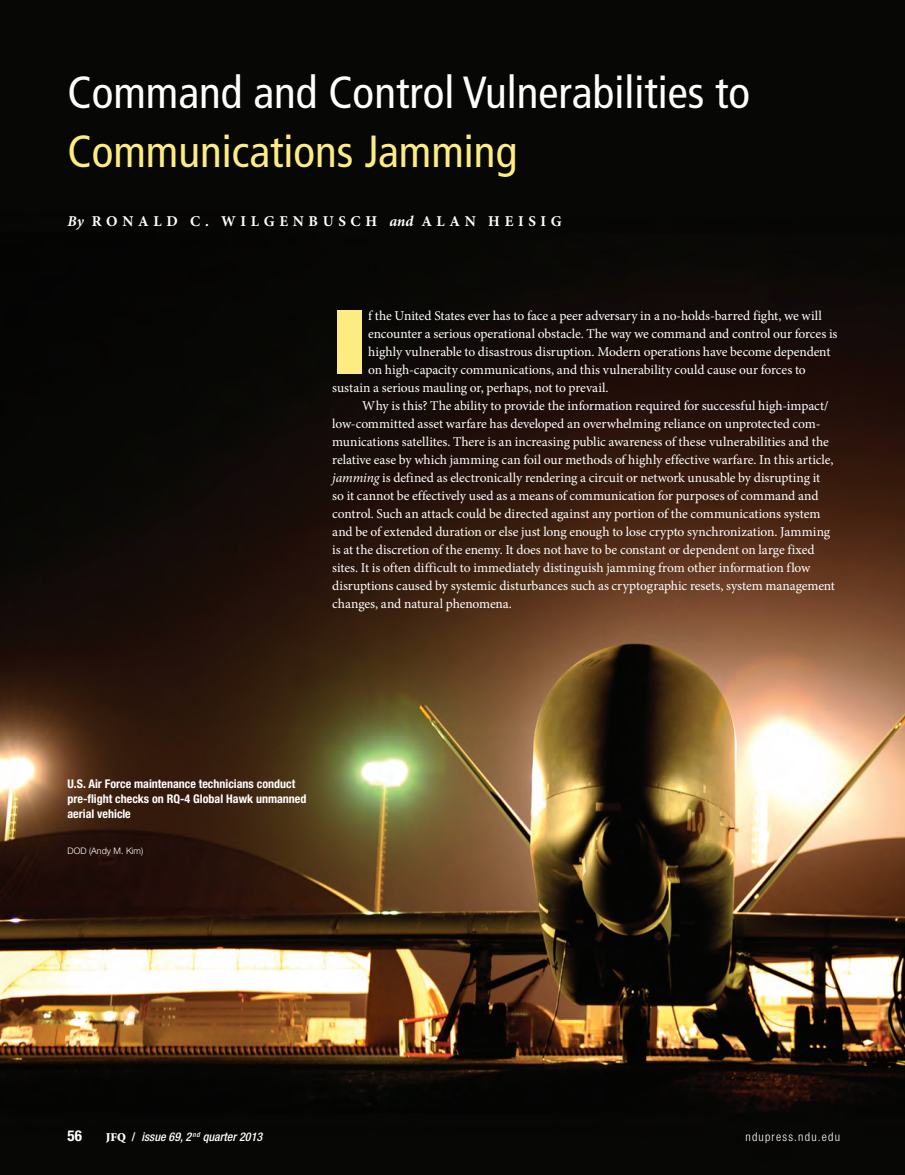
<style>
.page{position:relative;width:905px;height:1175px;background:#fff}
.page>*{position:absolute;margin:0;border:0;box-sizing:border-box;transform-origin:0 0}
.t1{font:900 90.9px "Frutiger LT Std";color:#fdec82}
.t2{font:condensed 45px "Frutiger LT Std";color:#fff}
.t3{font:condensed 45px "Frutiger LT Std";color:#fdec82}
.t4{font:700 15px "Minion Pro";letter-spacing:.31em;color:#fff}
.t5{font:700 condensed 15px "Helvetica Neue LT Std";color:#fff}
.t6{font:13.5px "Minion Pro";letter-spacing:-.005em;color:#fff}
.t7{font:700 condensed 12px/15px "Helvetica Neue LT Std";color:#fff}
.t8{font:italic 500 condensed 12px "Helvetica Neue LT Std";color:#fff}
.t9{font:300 condensed 12px "Helvetica Neue LT Std";letter-spacing:.1em;color:#fff}
.t10{font:300 9px "Helvetica Neue LT Std";color:#fff}
.s1{font-style:italic}
.s2{font-family:"Minion";font-weight:900;font-style:normal;font-stretch:normal}
.s3{font-style:normal}
</style>
<div class="page">
<img style="left:0;top:0;width:904px;height:1174px">
<h2 class="t2" style="left:68px;top:66px;width:684px">Command and Control Vulnerabilities to</h2>
<h2 class="t3" style="left:68px;top:125px;width:451px">Communications Jamming</h2>
<p class="t4" style="left:68px;top:210px;width:496px"><span class="s1">By</span> RONALD C. WILGENBUSCH <span class="s1">and</span> ALAN HEISIG</p>
<h1 class="t1" style="left:332px;top:286px;width:35px">I</h1>
<p class="t6" style="left:368px;top:306px;width:455px">f the United States ever has to face a peer adversary in a no-holds-barred fight, we will</p>
<p class="t6" style="left:368px;top:324px;width:471px">encounter a serious operational obstacle. The way we command and control our forces is</p>
<p class="t6" style="left:368px;top:342px;width:464px">highly vulnerable to disastrous disruption. Modern operations have become dependent</p>
<p class="t6" style="left:368px;top:360px;width:439px">on high-capacity communications, and this vulnerability could cause our forces to</p>
<p class="t6" style="left:332px;top:378px;width:278px">sustain a serious mauling or, perhaps, not to prevail.</p>
<p class="t6" style="left:362px;top:396px;width:468px">Why is this? The ability to provide the information required for successful high-impact/</p>
<p class="t6" style="left:332px;top:414px;width:489px">low-committed asset warfare has developed an overwhelming reliance on unprotected com-</p>
<p class="t6" style="left:332px;top:432px;width:498px">munications satellites. There is an increasing public awareness of these vulnerabilities and the</p>
<p class="t6" style="left:332px;top:450px;width:503px">relative ease by which jamming can foil our methods of highly effective warfare. In this article,</p>
<p class="t6" style="left:332px;top:468px;width:489px"><span class="s1">jamming</span> is defined as electronically rendering a circuit or network unusable by disrupting it</p>
<p class="t6" style="left:332px;top:486px;width:487px">so it cannot be effectively used as a means of communication for purposes of command and</p>
<p class="t6" style="left:332px;top:504px;width:489px">control. Such an attack could be directed against any portion of the communications system</p>
<p class="t6" style="left:332px;top:522px;width:499px">and be of extended duration or else just long enough to lose crypto synchronization. Jamming</p>
<p class="t6" style="left:332px;top:540px;width:484px">is at the discretion of the enemy. It does not have to be constant or dependent on large fixed</p>
<p class="t6" style="left:332px;top:558px;width:479px">sites. It is often difficult to immediately distinguish jamming from other information flow</p>
<p class="t6" style="left:332px;top:576px;width:504px">disruptions caused by systemic disturbances such as cryptographic resets, system management</p>
<p class="t6" style="left:332px;top:594px;width:181px">changes, and natural phenomena.</p>
<p class="t7" style="left:68px;top:776px;width:240px">U.S. Air Force maintenance technicians conduct pre-flight checks on RQ-4 Global Hawk unmanned aerial vehicle</p>
<p class="t10" style="left:68px;top:845px;width:77px">DOD (Andy M. Kim)</p>
<p class="t5" style="left:68px;top:1126px;width:16px">56</p>
<p class="t8" style="left:106px;top:1129px;width:158px"><span class="s2">JFQ</span> <span class="s3">/</span> issue 69, 2 <sup>nd</sup> quarter 2013</p>
<p class="t9" style="left:745px;top:1129px;width:96px">ndupress.ndu.edu</p>
</div>
